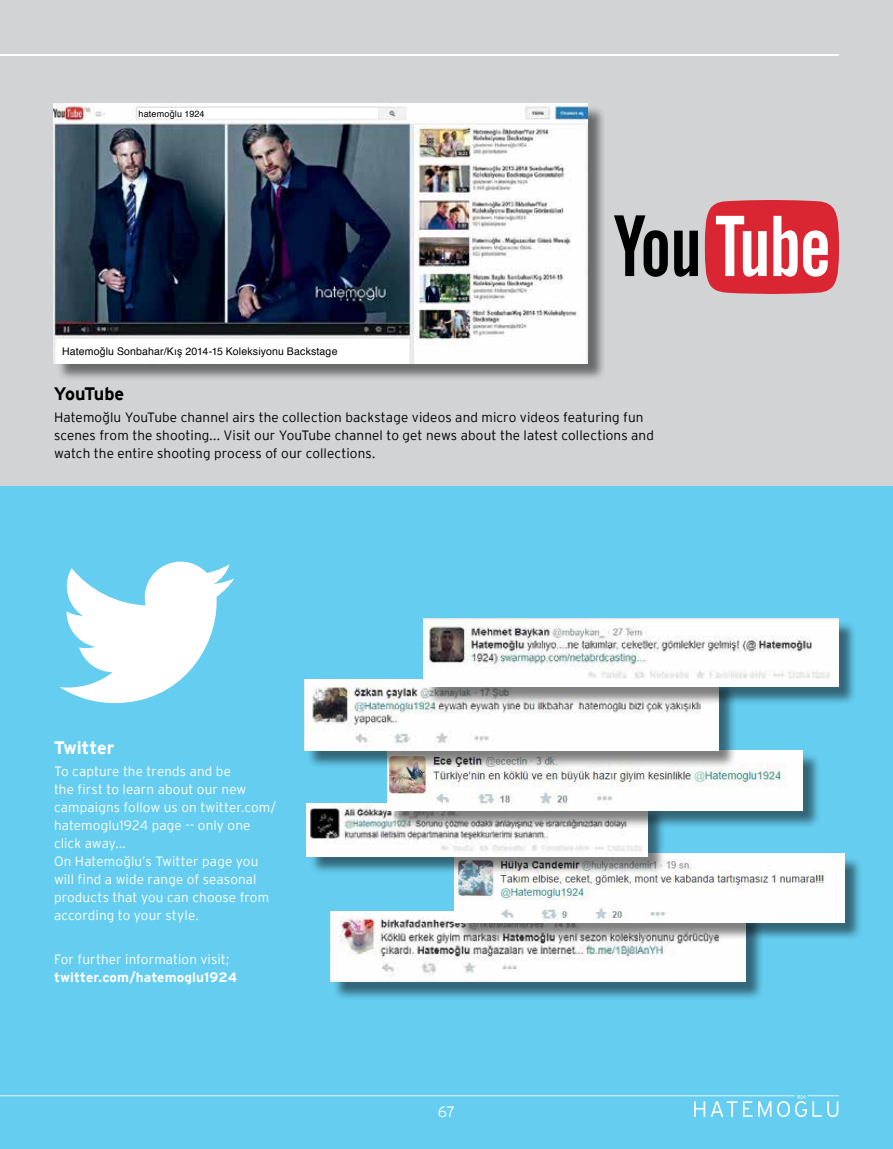
<style>
.page{position:relative;width:893px;height:1149px;background:#fff}
.page>*{position:absolute;margin:0;border:0;box-sizing:border-box;transform-origin:0 0}
.t1{font:700 18px "Interstate";letter-spacing:-.01em;color:#fff}
.t2{font:700 18px "Interstate";letter-spacing:-.04em;color:#000}
.t3{font:300 15px "Interstate";color:#fff}
.t4{font:300 13.5px/18px "Interstate";letter-spacing:.01em;color:#fff}
.t5{font:300 13.5px/18px "Interstate";letter-spacing:.01em;color:#000}
.t6{font:700 13.5px "Interstate";letter-spacing:.01em;color:#fff}
.t7{font:10.5px "Helvetica";letter-spacing:.015em;color:#000}
.t8{font:9px "Helvetica";letter-spacing:.02em;color:#000}
</style>
<div class="page">
<div style="left:0;top:0;width:893px;height:486px;background:#d1d3d4"></div>
<div style="left:0;top:486px;width:893px;height:662px;background:#65cdf0"></div>
<svg style="left:60px;top:561px;width:174px;height:142px"></svg>
<div style="left:56px;top:105px;width:550px;height:276px;background:#000;opacity:.5"></div>
<img style="left:54px;top:103px;width:534px;height:260px">
<div style="left:332px;top:913px;width:432px;height:87px;background:#000;opacity:.5"></div>
<img style="left:330px;top:911px;width:415px;height:70px">
<div style="left:457px;top:855px;width:406px;height:85px;background:#000;opacity:.5"></div>
<img style="left:454px;top:853px;width:390px;height:69px">
<div style="left:309px;top:805px;width:357px;height:69px;background:#000;opacity:.5"></div>
<img style="left:307px;top:803px;width:341px;height:53px">
<div style="left:390px;top:752px;width:431px;height:76px;background:#000;opacity:.5"></div>
<img style="left:388px;top:750px;width:414px;height:59px">
<div style="left:306px;top:681px;width:431px;height:87px;background:#000;opacity:.5"></div>
<img style="left:304px;top:679px;width:414px;height:71px">
<div style="left:425px;top:620px;width:432px;height:85px;background:#000;opacity:.5"></div>
<img style="left:423px;top:618px;width:415px;height:68px">
<hr style="left:0;top:54px;width:839px;height:1px;background:#fff">
<svg style="left:0;top:1095px;width:838px;height:21px"></svg>
<div style="left:138px;top:108px;width:240px;height:9px;background:#fff"></div>
<div style="left:57px;top:339px;width:352px;height:22px;background:#fff"></div>
<svg style="left:674px;top:230px;width:24px;height:46px"></svg>
<svg style="left:614px;top:215px;width:54px;height:62px"></svg>
<svg style="left:705px;top:200px;width:134px;height:94px;background:#e2676f"></svg>
<p class="t8" style="left:139px;top:107px;width:67px">hatemoğlu 1924</p>
<p class="t7" style="left:62px;top:344px;width:277px">Hatemoğlu Sonbahar/Kış 2014-15 Koleksiyonu Backstage</p>
<h1 class="t2" style="left:54px;top:383px;width:72px">YouTube</h1>
<p class="t5" style="left:54px;top:408px;width:601px">Hatemoğlu YouTube channel airs the collection backstage videos and micro videos featuring fun scenes from the shooting... Visit our YouTube channel to get news about the latest collections and watch the entire shooting process of our collections.</p>
<h1 class="t1" style="left:54px;top:737px;width:62px">Twitter</h1>
<p class="t4" style="left:54px;top:761px;width:224px">To capture the trends and be<br>the first to learn about our new campaigns follow us on twitter.com/ hatemoglu1924 page -- only one click away...<br>On Hatemoğlu’s Twitter page you will find a wide range of seasonal products that you can choose from according to your style.</p>
<p class="t4" style="left:54px;top:949px;width:177px">For further information visit;</p>
<p class="t6" style="left:54px;top:969px;width:185px">twitter.com/hatemoglu1924</p>
<p class="t3" style="left:438px;top:1102px;width:19px">67</p>
</div>
